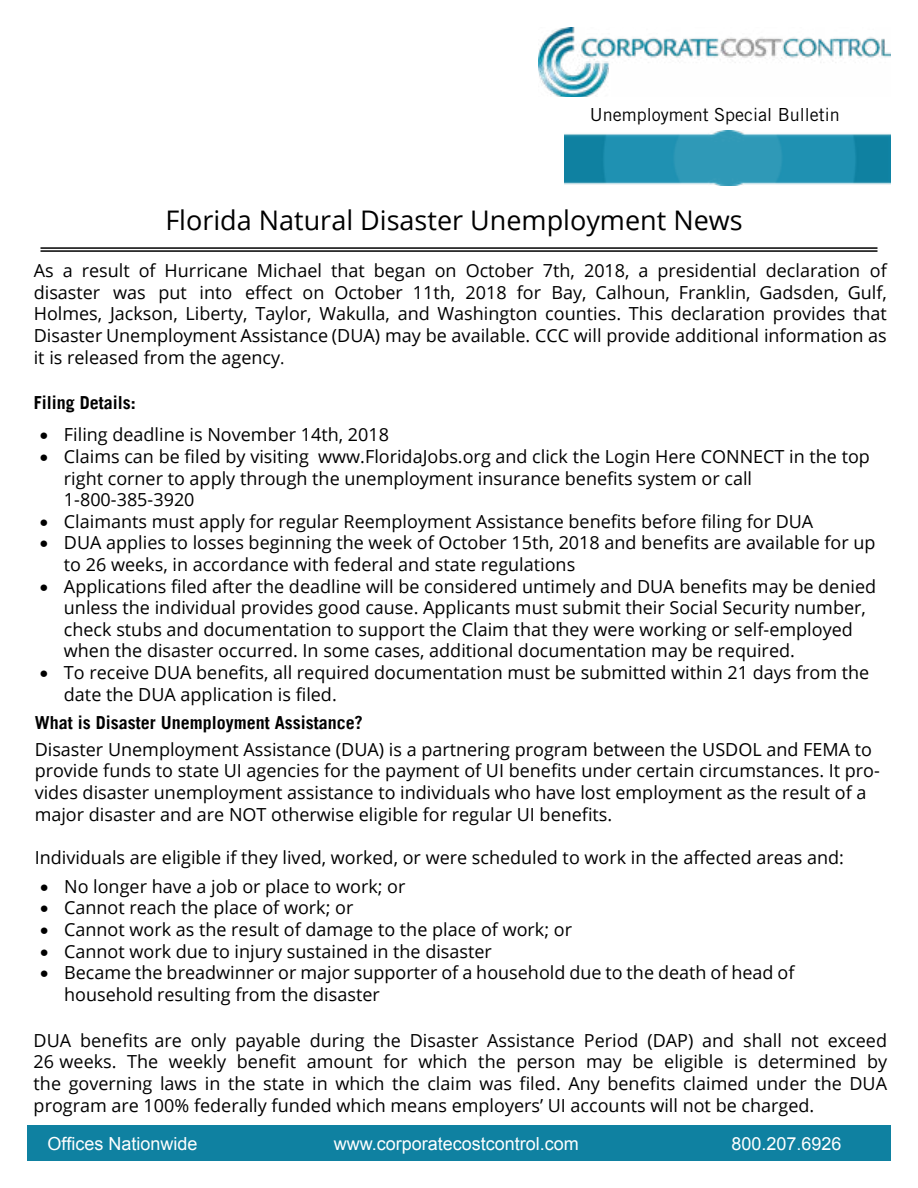
<style>
.page{position:relative;width:918px;height:1188px;background:#fff}
.page>*{position:absolute;margin:0;border:0;box-sizing:border-box;transform-origin:0 0}
.t1{font:27px "Open Sans";color:#000}
.t2{font:18px/21.6px "Open Sans";color:#000}
.t3{font:18px "Arial";color:#fff}
.t4{font:700 18px "Trade Gothic LT";color:#000}
.t5{font:18px "Trade Gothic";color:#000}
.s1{font-size:16.5px}
</style>
<div class="page">
<img style="left:564px;top:131px;width:327px;height:55px">
<img style="left:538px;top:27px;width:353px;height:70px">
<hr style="left:40px;top:247px;width:838px;height:2px;background:#000">
<hr style="left:40px;top:250px;width:838px;height:2px;background:#000">
<div style="left:27px;top:1125px;width:864px;height:36px;background:#0f81a1"></div>
<p class="t5" style="left:590px;top:104px;width:252px">Unemployment Special Bulletin</p>
<h1 class="t1" style="left:165px;top:201px;width:579px">Florida Natural Disaster Unemployment News</h1>
<p class="t2" style="left:34px;top:259px;width:855px;text-align:justify">As a result of Hurricane Michael that began on October 7th, 2018, a presidential declaration of disaster was put into effect on October 11th, 2018 for Bay, Calhoun, Franklin, Gadsden, Gulf, Holmes, Jackson, Liberty, Taylor, Wakulla, and Washington counties. This declaration provides that Disaster Unemployment Assistance (DUA) may be available. CCC will provide additional information as it is released from the agency<span class="s1">.</span></p>
<p class="t4" style="left:34px;top:392px;width:104px">Filing Details:</p>
<p class="t2" style="left:40px;top:424px;width:351px">• Filing deadline is November 14th, 2018</p>
<p class="t2" style="left:64px;top:445px;width:808px;text-indent:-24px">• Claims can be filed by visiting www.FloridaJobs.org and click the Login Here CONNECT in the top right corner to apply through the unemployment insurance benefits system or call<br>1-800-385-3920</p>
<p class="t2" style="left:40px;top:510px;width:775px">• Claimants must apply for regular Reemployment Assistance benefits before filing for DUA</p>
<p class="t2" style="left:64px;top:532px;width:813px;text-indent:-24px">• DUA applies to losses beginning the week of October 15th, 2018 and benefits are available for up to 26 weeks, in accordance with federal and state regulations</p>
<p class="t2" style="left:64px;top:575px;width:814px;text-indent:-24px">• Applications filed after the deadline will be considered untimely and DUA benefits may be denied unless the individual provides good cause. Applicants must submit their Social Security number, check stubs and documentation to support the Claim that they were working or self-employed when the disaster occurred. In some cases, additional documentation may be required.</p>
<p class="t2" style="left:64px;top:661px;width:807px;text-indent:-24px">• To receive DUA benefits, all required documentation must be submitted within 21 days from the date the DUA application is filed.</p>
<p class="t2" style="left:35px;top:738px;width:847px">Disaster Unemployment Assistance (DUA) is a partnering program between the USDOL and FEMA to provide funds to state UI agencies for the payment of UI benefits under certain circumstances. It pro&shy;vides disaster unemployment assistance to individuals who have lost employment as the result of a major disaster and are NOT otherwise eligible for regular UI benefits.</p>
<p class="t2" style="left:35px;top:846px;width:811px">Individuals are eligible if they lived, worked, or were scheduled to work in the affected areas and:</p>
<p class="t4" style="left:35px;top:712px;width:329px">What is Disaster Unemployment Assistance?</p>
<p class="t2" style="left:40px;top:875px;width:367px">• No longer have a job or place to work; or</p>
<p class="t2" style="left:40px;top:897px;width:315px">• Cannot reach the place of work; or</p>
<p class="t2" style="left:40px;top:918px;width:533px">• Cannot work as the result of damage to the place of work; or</p>
<p class="t2" style="left:40px;top:940px;width:453px">• Cannot work due to injury sustained in the disaster</p>
<p class="t2" style="left:64px;top:961px;width:732px;text-indent:-24px">• Became the breadwinner or major supporter of a household due to the death of head of household resulting from the disaster</p>
<p class="t2" style="left:34px;top:1029px;width:855px;text-align:justify">DUA benefits are only payable during the Disaster Assistance Period (DAP) and shall not exceed 26 weeks. The weekly benefit amount for which the person may be eligible is determined by the governing laws in the state in which the claim was filed. Any benefits claimed under the DUA program are 100% federally funded which means employers’ UI accounts will not be charged.</p>
<p class="t3" style="left:48px;top:1132px;width:152px">Offices Nationwide</p>
<p class="t3" style="left:334px;top:1132px;width:247px">www.corporatecostcontrol.com</p>
<p class="t3" style="left:731px;top:1132px;width:112px">800.207.6926</p>
</div>
